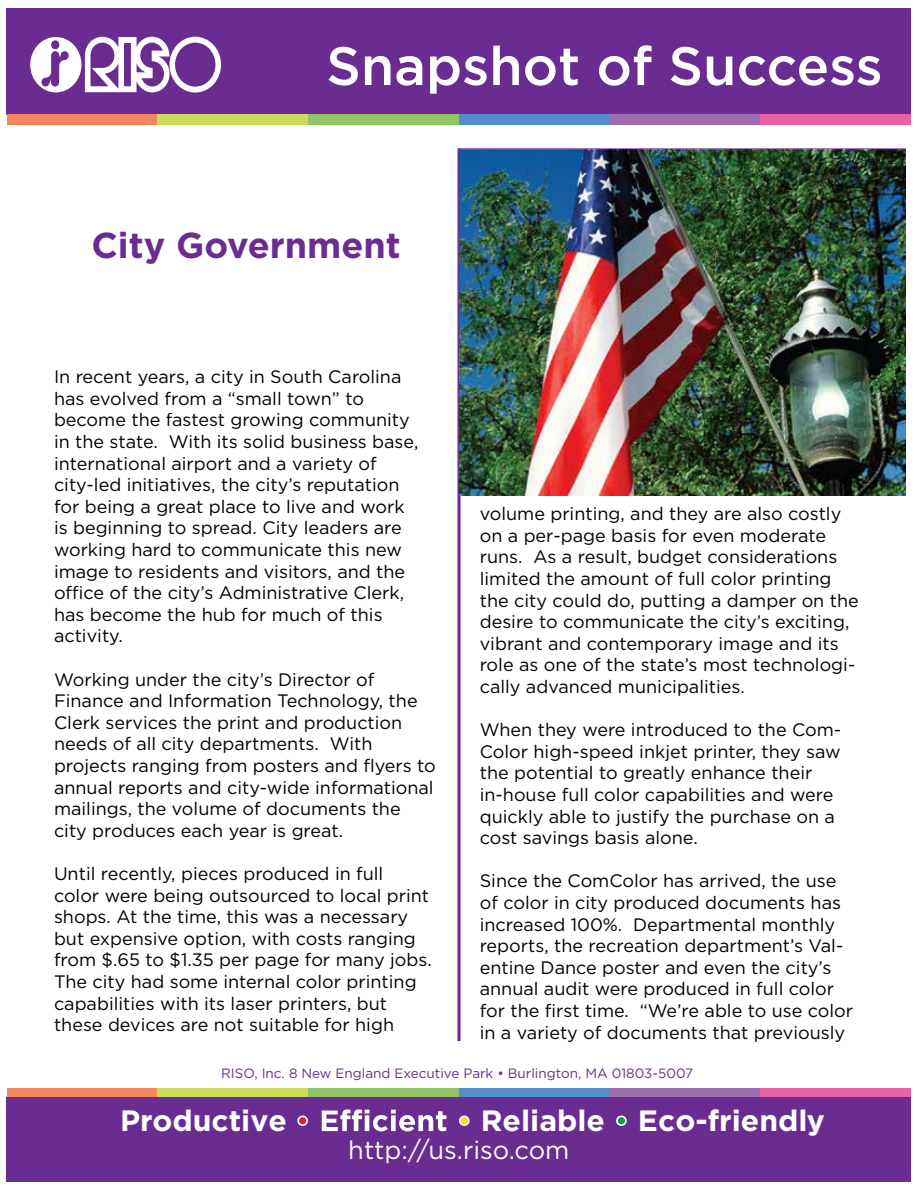
<style>
.page{position:relative;width:918px;height:1188px;background:#fff}
.page>*{position:absolute;margin:0;border:0;box-sizing:border-box;transform-origin:0 0}
.t1{font:500 54px "Gotham";color:#fff}
.t2{font:700 36px "Gotham";color:#6a2c91}
.t3{font:700 29.4px "Gotham";color:#fff}
.t4{font:25.5px "Gotham";color:#fff}
.t5{font:18px/21.6px "Gotham";color:#000}
.t6{font:13.5px "Gotham";color:#6a2c91}
.s1{color:#ed1d24}
.s2{color:#ffde17}
.s3{color:#00a14b}
</style>
<div class="page">
<div style="left:7px;top:8px;width:904px;height:106px;background:#6a2c91"></div>
<div style="left:7px;top:1088px;width:151px;height:11px;background:#f5875e"></div>
<div style="left:158px;top:1088px;width:150px;height:11px;background:#cddb5c"></div>
<div style="left:308px;top:1088px;width:151px;height:11px;background:#92c565"></div>
<div style="left:459px;top:1088px;width:151px;height:11px;background:#568dca"></div>
<div style="left:610px;top:1088px;width:150px;height:11px;background:#9b6cae"></div>
<div style="left:760px;top:1088px;width:151px;height:11px;background:#e864a5"></div>
<div style="left:7px;top:115px;width:151px;height:10px;background:#f5875e"></div>
<div style="left:158px;top:115px;width:150px;height:10px;background:#cddb5c"></div>
<div style="left:308px;top:115px;width:151px;height:10px;background:#92c565"></div>
<div style="left:459px;top:115px;width:151px;height:10px;background:#568dca"></div>
<div style="left:610px;top:115px;width:150px;height:10px;background:#9b6cae"></div>
<div style="left:760px;top:115px;width:151px;height:10px;background:#e864a5"></div>
<div style="left:7px;top:1097px;width:904px;height:85px;background:#6a2c91"></div>
<div style="left:297px;top:1116px;width:11px;height:10px;border:2px solid #fff;border-radius:4px"></div>
<svg style="left:322px;top:1109px;width:124px;height:22px"></svg>
<div style="left:459px;top:1116px;width:11px;height:10px;border:2px solid #fff;border-radius:4px"></div>
<div style="left:616px;top:1116px;width:11px;height:10px;border:2px solid #fff;border-radius:4px"></div>
<hr style="left:459px;top:148px;width:447px;height:3px;background:#6a2c91">
<hr style="left:458px;top:148px;width:2px;height:893px;background:#6a2c91">
<hr style="left:459px;top:493px;width:447px;height:3px;background:#6a2c91">
<svg style="left:30px;top:36px;width:191px;height:57px"></svg>
<img style="left:459px;top:150px;width:447px;height:345px">
<p class="t1" style="left:326px;top:31px;width:558px">Snapshot of Success</p>
<p class="t2" style="left:91px;top:221px;width:311px">City Government</p>
<p class="t5" style="left:54px;top:366px;width:366px">In recent years, a city in South Carolina has evolved from a “small town” to become the fastest growing community in the state. With its solid business base, international airport and a variety of city-led initiatives, the city’s reputation for being a great place to live and work is beginning to spread. City leaders are working hard to communicate this new image to residents and visitors, and the office of the city’s Administrative Clerk, has become the hub for much of this activity.</p>
<p class="t5" style="left:54px;top:668px;width:383px">Working under the city’s Director of Finance and Information Technology, the Clerk services the print and production needs of all city departments. With projects ranging from posters and flyers to annual reports and city-wide informational mailings, the volume of documents the city produces each year is great.</p>
<p class="t5" style="left:54px;top:862px;width:379px">Until recently, pieces produced in full color were being outsourced to local print shops. At the time, this was a necessary but expensive option, with costs ranging from $.65 to $1.35 per page for many jobs.<br>The city had some internal color printing capabilities with its laser printers, but these devices are not suitable for high</p>
<p class="t5" style="left:480px;top:503px;width:381px">volume printing, and they are also costly on a per-page basis for even moderate runs. As a result, budget considerations limited the amount of full color printing the city could do, putting a damper on the desire to communicate the city’s exciting, vibrant and contemporary image and its role as one of the state’s most technologi&shy;cally advanced municipalities.</p>
<p class="t5" style="left:480px;top:719px;width:363px">When they were introduced to the Com-Color high-speed inkjet printer, they saw the potential to greatly enhance their in-house full color capabilities and were quickly able to justify the purchase on a cost savings basis alone.</p>
<p class="t5" style="left:480px;top:870px;width:375px">Since the ComColor has arrived, the use of color in city produced documents has increased 100%. Departmental monthly reports, the recreation department’s Val&shy;entine Dance poster and even the city’s annual audit were produced in full color for the first time. “We’re able to use color in a variety of documents that previously</p>
<p class="t6" style="left:221px;top:1064px;width:474px">RISO, Inc. 8 New England Executive Park • Burlington, MA 01803-5007</p>
<p class="t3" style="left:120px;top:1101px;width:192px">Productive <span class="s1">•</span></p>
<p class="t3" style="left:457px;top:1101px;width:370px"><span class="s2">•</span> Reliable <span class="s3">•</span> Eco-friendly</p>
<p class="t4" style="left:348px;top:1134px;width:223px">http://us.riso.com</p>
</div>
